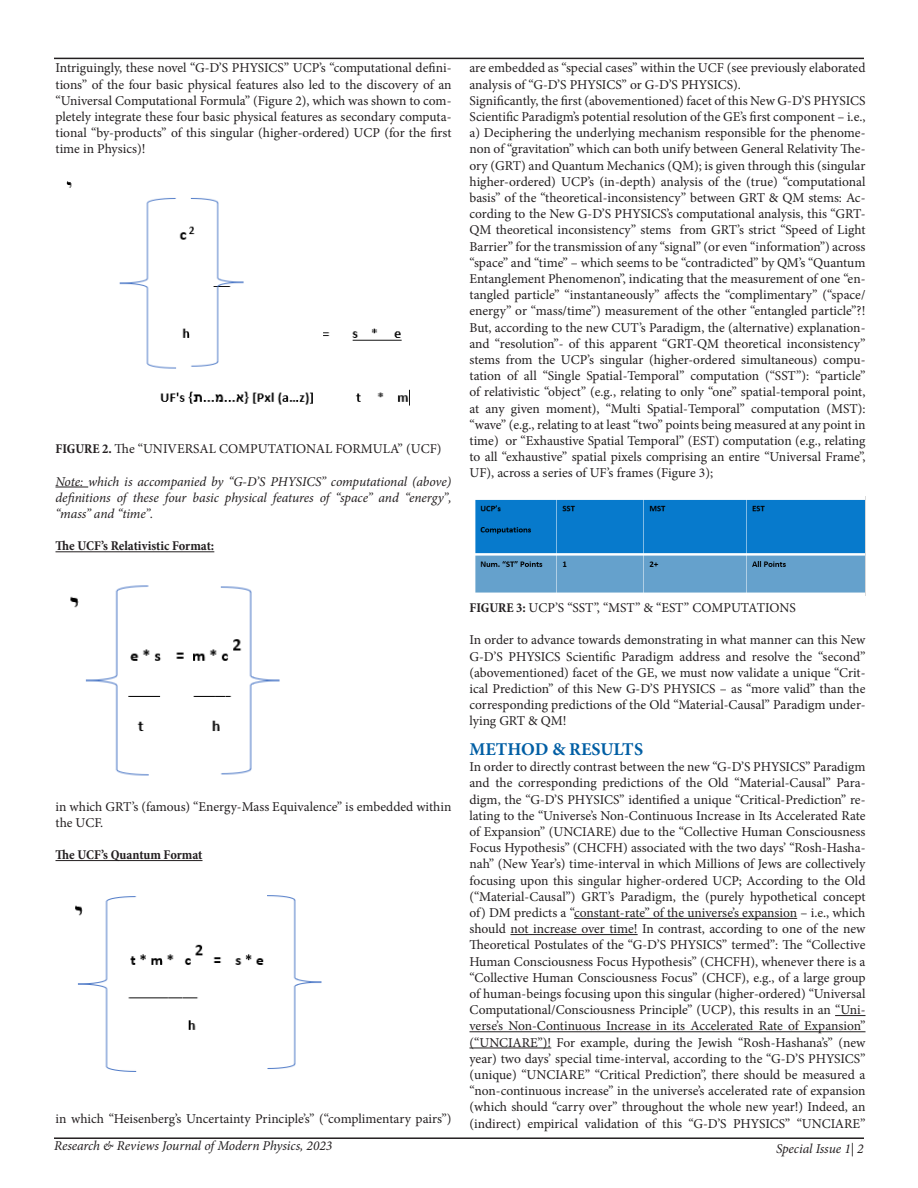
<style>
.page{position:relative;width:918px;height:1188px;background:#fff}
.page>*{position:absolute;margin:0;border:0;box-sizing:border-box;transform-origin:0 0}
.t1{font:700 18px "Minion Pro";color:#005ea4}
.t2{font:13.5px/16.2px "Minion Pro";color:#231f20;text-align:justify}
.t3{font:italic 13.5px/16.2px "Minion Pro";letter-spacing:-.005em;color:#231f20;text-align:justify}
.t4{font:700 condensed 13.5px "Minion Pro";color:#231f20}
.s1{font-weight:700;font-stretch:condensed}
</style>
<div class="page">
<hr style="left:56px;top:487px;width:32px;height:1px;background:#231f20">
<hr style="left:56px;top:551px;width:158px;height:1px;background:#231f20">
<hr style="left:56px;top:860px;width:147px;height:1px;background:#231f20">
<img style="left:66px;top:181px;width:344px;height:225px">
<img style="left:70px;top:585px;width:210px;height:191px">
<img style="left:75px;top:895px;width:247px;height:177px">
<hr style="left:574px;top:918px;width:223px;height:1px;background:#231f20">
<hr style="left:510px;top:934px;width:128px;height:1px;background:#231f20">
<hr style="left:835px;top:1015px;width:31px;height:1px;background:#231f20">
<hr style="left:470px;top:1031px;width:396px;height:1px;background:#231f20">
<hr style="left:470px;top:1048px;width:81px;height:1px;background:#231f20">
<img style="left:475px;top:496px;width:391px;height:100px">
<hr style="left:54px;top:1137px;width:810px;height:2px;background:#231f20">
<hr style="left:54px;top:58px;width:810px;height:1px;background:#231f20">
<p class="t2" style="left:56px;top:60px;width:398px">Intriguingly, these novel “G-D’S PHYSICS” UCP’s “computational defini&shy;tions” of the four basic physical features also led to the discovery of an “Universal Computational Formula” (Figure 2), which was shown to com&shy;pletely integrate these four basic physical features as secondary computa&shy;tional “by-products” of this singular (higher-ordered) UCP (for the first time in Physics)!</p>
<p class="t2" style="left:56px;top:441px;width:387px"><span class="s1">FIGURE 2.</span> The “UNIVERSAL COMPUTATIONAL FORMULA” (UCF)</p>
<p class="t3" style="left:56px;top:473px;width:398px">Note: which is accompanied by “G-D’S PHYSICS” computational (above) definitions of these four basic physical features of “space” and “energy”, “mass” and “time”.</p>
<p class="t4" style="left:56px;top:537px;width:160px">The UCF’s Relativistic Format:</p>
<p class="t2" style="left:470px;top:60px;width:398px">are embedded as “special cases” within the UCF (see previously elaborated analysis of “G-D’S PHYSICS” or G-D’S PHYSICS).</p>
<p class="t2" style="left:470px;top:92px;width:398px">Significantly, the first (abovementioned) facet of this New G-D’S PHYSICS Scientific Paradigm’s potential resolution of the GE’s first component – i.e., a) Deciphering the underlying mechanism responsible for the phenome&shy;non of “gravitation” which can both unify between General Relativity The&shy;ory (GRT) and Quantum Mechanics (QM); is given through this (singular higher-ordered) UCP’s (in-depth) analysis of the (true) “computational basis” of the “theoretical-inconsistency” between GRT &amp; QM stems: Ac&shy;cording to the New G-D’S PHYSICS’s computational analysis, this “GRT-QM theoretical inconsistency” stems from GRT’s strict “Speed of Light Barrier” for the transmission of any “signal” (or even “information”) across “space” and “time” – which seems to be “contradicted” by QM’s “Quantum Entanglement Phenomenon”, indicating that the measurement of one “en&shy;tangled particle” “instantaneously” affects the “complimentary” (“space/ energy” or “mass/time”) measurement of the other “entangled particle”?!<br>But, according to the new CUT’s Paradigm, the (alternative) explanation&shy;and “resolution”- of this apparent “GRT-QM theoretical inconsistency” stems from the UCP’s singular (higher-ordered simultaneous) compu&shy;tation of all “Single Spatial-Temporal” computation (“SST”): “particle” of relativistic “object” (e.g., relating to only “one” spatial-temporal point, at any given moment), “Multi Spatial-Temporal” computation (MST): “wave” (e.g., relating to at least “two” points being measured at any point in time) or “Exhaustive Spatial Temporal” (EST) computation (e.g., relating to all “exhaustive” spatial pixels comprising an entire “Universal Frame”, UF), across a series of UF’s frames (Figure 3);</p>
<p class="t2" style="left:56px;top:798px;width:398px">in which GRT’s (famous) “Energy-Mass Equivalence” is embedded within the UCF.</p>
<p class="t4" style="left:56px;top:846px;width:149px">The UCF’s Quantum Format</p>
<p class="t2" style="left:56px;top:1111px;width:398px">in which “Heisenberg’s Uncertainty Principle’s” (“complimentary pairs”)</p>
<p class="t2" style="left:470px;top:600px;width:328px"><span class="s1">FIGURE 3:</span> UCP’S “SST”, “MST” &amp; “EST” COMPUTATIONS</p>
<p class="t2" style="left:470px;top:632px;width:398px">In order to advance towards demonstrating in what manner can this New G-D’S PHYSICS Scientific Paradigm address and resolve the “second” (abovementioned) facet of the GE, we must now validate a unique “Crit&shy;ical Prediction” of this New G-D’S PHYSICS – as “more valid” than the corresponding predictions of the Old “Material-Causal” Paradigm under&shy;lying GRT &amp; QM!</p>
<p class="t1" style="left:470px;top:737px;width:175px">METHOD &amp; RESULTS</p>
<p class="t2" style="left:470px;top:759px;width:398px">In order to directly contrast between the new “G-D’S PHYSICS” Paradigm and the corresponding predictions of the Old “Material-Causal” Para&shy;digm, the “G-D’S PHYSICS” identified a unique “Critical-Prediction” re&shy;lating to the “Universe’s Non-Continuous Increase in Its Accelerated Rate of Expansion” (UNCIARE) due to the “Collective Human Consciousness Focus Hypothesis” (CHCFH) associated with the two days’ “Rosh-Hasha&shy;nah” (New Year’s) time-interval in which Millions of Jews are collectively focusing upon this singular higher-ordered UCP; According to the Old (“Material-Causal”) GRT’s Paradigm, the (purely hypothetical concept of) DM predicts a “constant-rate” of the universe’s expansion – i.e., which should not increase over time! In contrast, according to one of the new Theoretical Postulates of the “G-D’S PHYSICS” termed”: The “Collective Human Consciousness Focus Hypothesis” (CHCFH), whenever there is a “Collective Human Consciousness Focus” (CHCF), e.g., of a large group of human-beings focusing upon this singular (higher-ordered) “Universal Computational/Consciousness Principle” (UCP), this results in an “Uni&shy;verse’s Non-Continuous Increase in its Accelerated Rate of Expansion” (“UNCIARE”)! For example, during the Jewish “Rosh-Hashana’s” (new year) two days’ special time-interval, according to the “G-D’S PHYSICS” (unique) “UNCIARE” “Critical Prediction”, there should be measured a “non-continuous increase” in the universe’s accelerated rate of expansion (which should “carry over” throughout the whole new year!) Indeed, an (indirect) empirical validation of this “G-D’S PHYSICS” “UNCIARE”</p>
<p class="t3" style="left:54px;top:1137px;width:280px">Research &amp; Reviews Journal of Modern Physics, 2023</p>
<p class="t3" style="left:776px;top:1140px;width:89px">Special Issue 1| 2</p>
</div>
